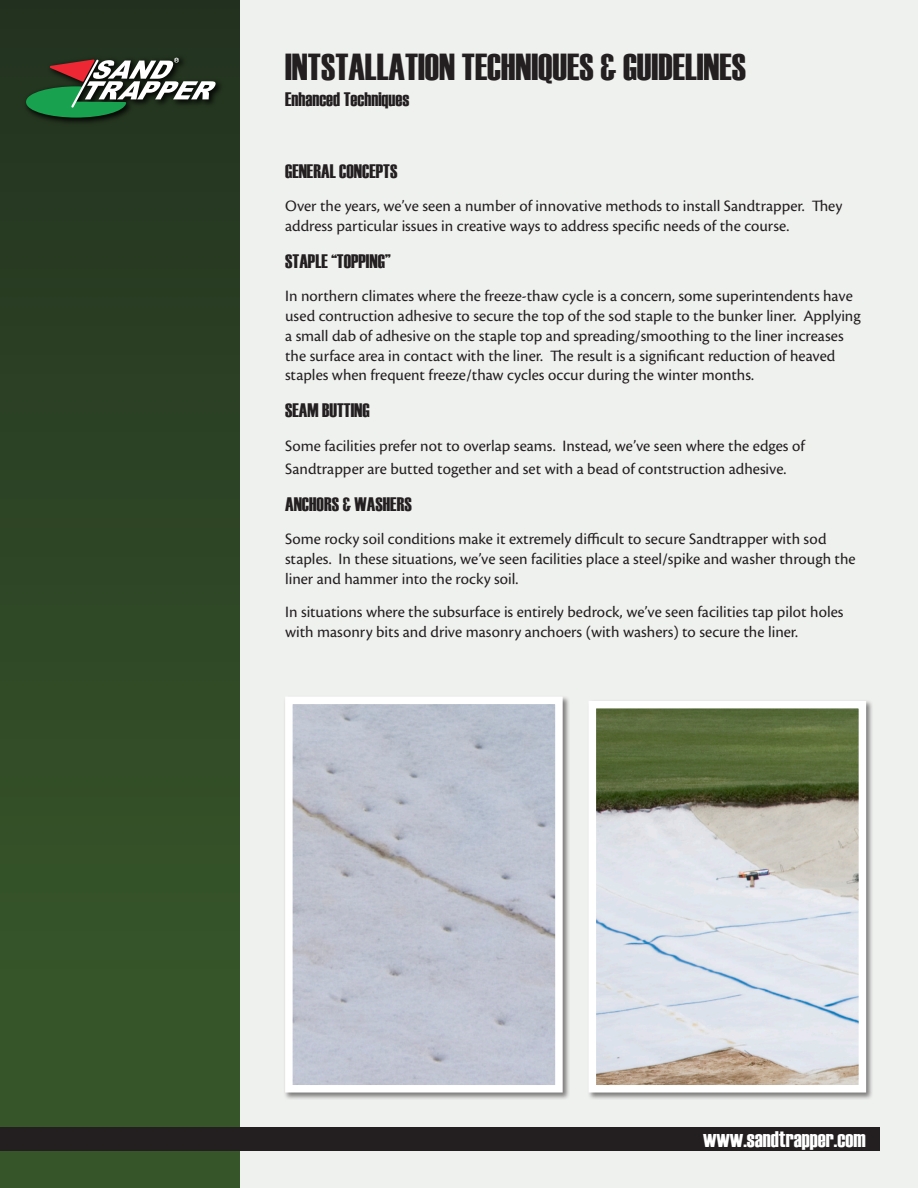
<style>
.page{position:relative;width:918px;height:1188px;background:#eff1ef}
.page>*{position:absolute;margin:0;border:0;box-sizing:border-box;transform-origin:0 0}
.t1{font:37.5px "Haettenschweiler";color:#231f20}
.t2{font:22.5px "Haettenschweiler";color:#fff}
.t3{font:19.5px "Haettenschweiler";color:#231f20}
.t4{font:16.5px/19.8px "Cronos Pro";color:#231f20}
</style>
<div class="page">
<div style="left:0;top:0;width:240px;height:1188px;background:linear-gradient(to bottom,#233220,#395b2b)"></div>
<img style="left:21px;top:52px;width:205px;height:76px">
<svg style="left:26px;top:58px;width:190px;height:60px"></svg>
<div style="left:0;top:1128px;width:879px;height:23px;background:#231f20"></div>
<div style="left:587px;top:699px;width:287px;height:401px;background:#231f20;opacity:.55"></div>
<img style="left:598px;top:710px;width:259px;height:374px">
<div style="left:589px;top:701px;width:277px;height:392px;border:8px solid #fff"></div>
<div style="left:283px;top:695px;width:287px;height:405px;background:#231f20;opacity:.55"></div>
<img style="left:294px;top:706px;width:260px;height:378px">
<div style="left:285px;top:697px;width:278px;height:396px;border:8px solid #fff"></div>
<p class="t1" style="left:285px;top:42px;width:463px">INTSTALLATION TECHNIQUES &amp; GUIDELINES</p>
<p class="t3" style="left:285px;top:86px;width:126px">Enhanced Techniques</p>
<p class="t3" style="left:285px;top:158px;width:114px">GENERAL CONCEPTS</p>
<p class="t4" style="left:285px;top:196px;width:559px">Over the years, we’ve seen a number of innovative methods to install Sandtrapper. They address particular issues in creative ways to address specific needs of the course.</p>
<p class="t3" style="left:285px;top:248px;width:107px">STAPLE “TOPPING”</p>
<p class="t4" style="left:285px;top:286px;width:577px">In northern climates where the freeze-thaw cycle is a concern, some superintendents have used contruction adhesive to secure the top of the sod staple to the bunker liner. Applying a small dab of adhesive on the staple top and spreading/smoothing to the liner increases the surface area in contact with the liner. The result is a significant reduction of heaved staples when frequent freeze/thaw cycles occur during the winter months.</p>
<p class="t3" style="left:285px;top:397px;width:86px">SEAM BUTTING</p>
<p class="t4" style="left:285px;top:434px;width:521px;line-height:23.4px">Some facilities prefer not to overlap seams. Instead, we’ve seen where the edges of<br>Sandtrapper are butted together and set with a bead of contstruction adhesive.</p>
<p class="t3" style="left:285px;top:491px;width:128px">ANCHORS &amp; WASHERS</p>
<p class="t4" style="left:285px;top:529px;width:572px">Some rocky soil conditions make it extremely difficult to secure Sandtrapper with sod staples. In these situations, we’ve seen facilities place a steel/spike and washer through the liner and hammer into the rocky soil.</p>
<p class="t4" style="left:285px;top:602px;width:560px">In situations where the subsurface is entirely bedrock, we’ve seen facilities tap pilot holes with masonry bits and drive masonry anchoers (with washers) to secure the liner.</p>
<h2 class="t2" style="left:703px;top:1124px;width:164px">www.sandtrapper.com</h2>
</div>
